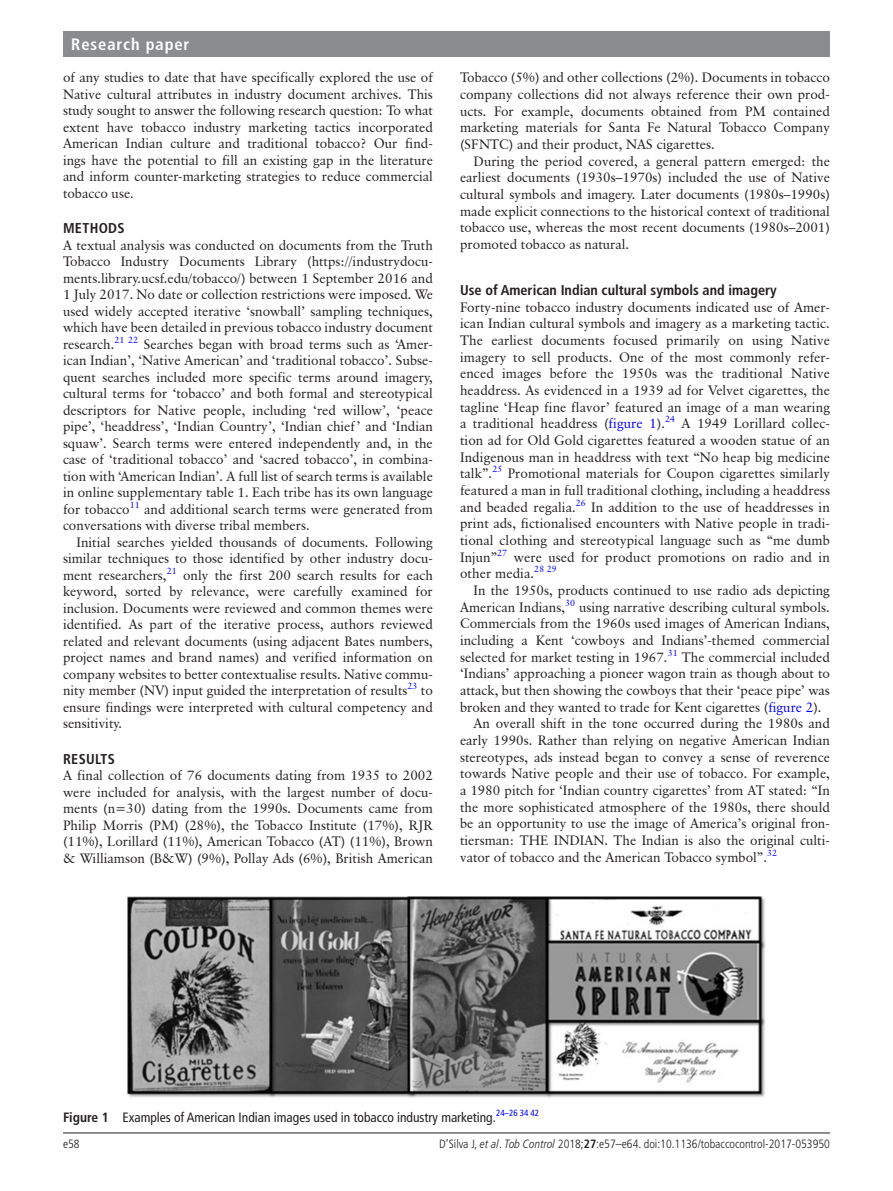
<style>
.page{position:relative;width:893px;height:1191px;background:#fff}
.page>*{position:absolute;margin:0;border:0;box-sizing:border-box;transform-origin:0 0}
.t1{font:700 condensed 16.5px "Frutiger LT Pro";letter-spacing:.055em;color:#fff}
.t2{font:700 condensed 14.25px "Frutiger LT Pro";color:#231f20}
.t3{font:700 condensed 14.25px "Frutiger LT Pro";letter-spacing:.025em;color:#231f20}
.t4{font:13.5px/16.5px "Classical Garamond BT";color:#231f20;text-align:justify}
.t5{font:condensed 13.5px "Frutiger LT Pro";color:#231f20}
.t6{font:300 condensed 12px "Frutiger LT Pro";color:#231f20}
.s1{color:#00f}
.s2{font-weight:700}
.s3{font-style:italic}
</style>
<div class="page">
<hr style="left:63px;top:1132px;width:767px;height:1px;background:#231f20">
<div style="left:63px;top:31px;width:767px;height:25px;background:#8a8c8e"></div>
<img style="left:127px;top:896px;width:638px;height:202px">
<p class="t1" style="left:71px;top:34px;width:120px">Research paper</p>
<p class="t4" style="left:63px;top:69px;width:371px">of any studies to date that have specifically explored the use of Native cultural attributes in industry document archives. This study sought to answer the following research question: To what extent have tobacco industry marketing tactics incorporated American Indian culture and traditional tobacco? Our find&shy;ings have the potential to fill an existing gap in the literature and inform counter-marketing strategies to reduce commercial tobacco use.</p>
<p class="t2" style="left:63px;top:220px;width:63px">Methods</p>
<p class="t4" style="left:63px;top:236px;width:371px">A textual analysis was conducted on documents from the Truth Tobacco Industry Documents Library (https://industrydocu&shy;ments.library.ucsf.edu/tobacco/) between 1 September 2016 and 1 July 2017. No date or collection restrictions were imposed. We used widely accepted iterative ‘snowball’ sampling techniques, which have been detailed in previous tobacco industry document research.<sup>21</sup> <sup>22</sup> Searches began with broad terms such as ‘Amer&shy;ican Indian’, ‘Native American’ and ‘traditional tobacco’. Subse&shy;quent searches included more specific terms around imagery, cultural terms for ‘tobacco’ and both formal and stereotypical descriptors for Native people, including ‘red willow’, ‘peace pipe’, ‘headdress’, ‘Indian Country’, ‘Indian chief’ and ‘Indian squaw’. Search terms were entered independently and, in the case of ‘traditional tobacco’ and ‘sacred tobacco’, in combina&shy;tion with ‘American Indian’. A full list of search terms is available in online supplementary table 1. Each tribe has its own language for tobacco<sup>11</sup> and additional search terms were generated from conversations with diverse tribal members.</p>
<p class="t4" style="left:63px;top:533px;width:371px;text-indent:14px">Initial searches yielded thousands of documents. Following similar techniques to those identified by other industry docu&shy;ment researchers,<sup>21</sup> only the first 200 search results for each keyword, sorted by relevance, were carefully examined for inclusion. Documents were reviewed and common themes were identified. As part of the iterative process, authors reviewed related and relevant documents (using adjacent Bates numbers, project names and brand names) and verified information on company websites to better contextualise results. Native commu&shy;nity member (NV) input guided the interpretation of results<sup>23</sup> to ensure findings were interpreted with cultural competency and sensitivity.</p>
<p class="t3" style="left:63px;top:750px;width:53px">Results</p>
<p class="t4" style="left:63px;top:767px;width:371px">A final collection of 76 documents dating from 1935 to 2002 were included for analysis, with the largest number of docu&shy;ments (n=30) dating from the 1990s. Documents came from Philip Morris (PM) (28%), the Tobacco Institute (17%), RJR (11%), Lorillard (11%), American Tobacco (AT) (11%), Brown &amp; Williamson (B&amp;W) (9%), Pollay Ads (6%), British American</p>
<p class="t4" style="left:460px;top:69px;width:371px">Tobacco (5%) and other collections (2%). Documents in tobacco company collections did not always reference their own prod&shy;ucts. For example, documents obtained from PM contained marketing materials for Santa Fe Natural Tobacco Company (SFNTC) and their product, NAS cigarettes.</p>
<p class="t4" style="left:460px;top:152px;width:371px;text-indent:14px">During the period covered, a general pattern emerged: the earliest documents (1930s–1970s) included the use of Native cultural symbols and imagery. Later documents (1980s–1990s) made explicit connections to the historical context of traditional tobacco use, whereas the most recent documents (1980s–2001) promoted tobacco as natural.</p>
<p class="t2" style="left:460px;top:282px;width:318px">Use of American Indian cultural symbols and imagery</p>
<p class="t4" style="left:460px;top:298px;width:371px">Forty-nine tobacco industry documents indicated use of Amer&shy;ican Indian cultural symbols and imagery as a marketing tactic.<br>The earliest documents focused primarily on using Native imagery to sell products. One of the most commonly refer&shy;enced images before the 1950s was the traditional Native headdress. As evidenced in a 1939 ad for Velvet cigarettes, the tagline ‘Heap fine flavor’ featured an image of a man wearing a traditional headdress (<span class="s1">figure 1</span>).<sup>24</sup></p>
<p class="t4" style="left:460px;top:415px;width:371px;text-indent:222px">A 1949 Lorillard collec&shy;tion ad for Old Gold cigarettes featured a wooden statue of an Indigenous man in headdress with text “No heap big medicine talk”.<sup>25</sup> Promotional materials for Coupon cigarettes similarly featured a man in full traditional clothing, including a headdress and beaded regalia.<sup>26</sup> In addition to the use of headdresses in print ads, fictionalised encounters with Native people in tradi&shy;tional clothing and stereotypical language such as “me dumb Injun”<sup>27</sup> were used for product promotions on radio and in other media.<sup>28</sup> <sup>29</sup></p>
<p class="t4" style="left:474px;top:582px;width:358px">In the 1950s, products continued to use radio ads depicting</p>
<p class="t4" style="left:460px;top:598px;width:371px">American Indians,<sup>30</sup> using narrative describing cultural symbols.</p>
<p class="t4" style="left:460px;top:615px;width:371px">Commercials from the 1960s used images of American Indians,</p>
<p class="t4" style="left:460px;top:632px;width:371px">including a Kent ‘cowboys and Indians’-themed commercial</p>
<p class="t4" style="left:460px;top:648px;width:371px">selected for market testing in 1967.<sup>31</sup> The commercial included</p>
<p class="t4" style="left:460px;top:665px;width:371px">‘Indians’ approaching a pioneer wagon train as though about to</p>
<p class="t4" style="left:460px;top:682px;width:371px">attack, but then showing the cowboys that their ‘peace pipe’ was</p>
<p class="t4" style="left:460px;top:698px;width:363px">broken and they wanted to trade for Kent cigarettes (<span class="s1">figure 2</span>).</p>
<p class="t4" style="left:474px;top:715px;width:358px">An overall shift in the tone occurred during the 1980s and</p>
<p class="t4" style="left:460px;top:732px;width:371px">early 1990s. Rather than relying on negative American Indian</p>
<p class="t4" style="left:460px;top:748px;width:371px">stereotypes, ads instead began to convey a sense of reverence</p>
<p class="t4" style="left:460px;top:765px;width:371px">towards Native people and their use of tobacco. For example,</p>
<p class="t4" style="left:460px;top:782px;width:371px">a 1980 pitch for ‘Indian country cigarettes’ from AT stated: “In</p>
<p class="t4" style="left:460px;top:798px;width:371px">the more sophisticated atmosphere of the 1980s, there should</p>
<p class="t4" style="left:460px;top:815px;width:371px">be an opportunity to use the image of America’s original fron-</p>
<p class="t4" style="left:460px;top:832px;width:371px">tiersman: THE INDIAN. The Indian is also the original culti-</p>
<p class="t4" style="left:460px;top:848px;width:319px">vator of tobacco and the American Tobacco symbol”.<sup>32</sup></p>
<p class="t5" style="left:63px;top:1109px;width:478px"><span class="s2">Figure 1</span> Examples of American Indian images used in tobacco industry marketing.<sup>24–26</sup> <sup>34</sup> <sup>42</sup></p>
<p class="t6" style="left:63px;top:1136px;width:18px">e58</p>
<p class="t6" style="left:439px;top:1136px;width:392px">D’Silva J, <span class="s3">et al</span>. <span class="s3">Tob Control</span> 2018;<span class="s2">27</span>:e57–e64. doi:10.1136/tobaccocontrol-2017-053950</p>
</div>
